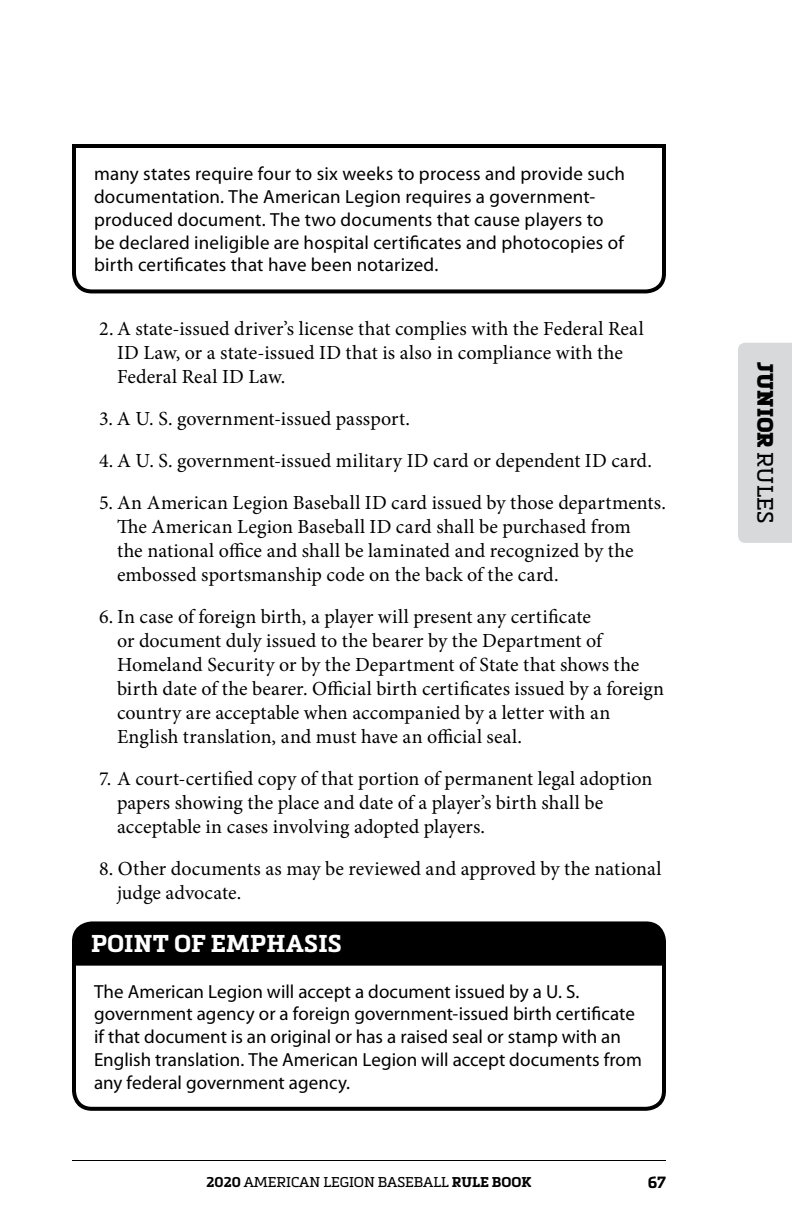
<style>
.page{position:relative;width:792px;height:1224px;background:#fff}
.page>*{position:absolute;margin:0;border:0;box-sizing:border-box;transform-origin:0 0}
.t1{font:700 24px "Metronic Slab Pro";letter-spacing:.01em;color:#fff}
.t2{font:900 22px "Metronic Slab Pro";letter-spacing:.015em;color:#000}
.Rule_-_1{font:20px/24px "Minion Pro";letter-spacing:.005em;color:#000}
.t3{font:19px/22.8px "Myriad Pro";letter-spacing:.005em;color:#000}
.t4{font:700 16px "Metronic Slab Pro";color:#000}
.t5{font:14px "Metronic Slab Pro";color:#000}
.s1{font-weight:700}
.s2{font-weight:400}
</style>
<div class="page">
<hr style="left:72px;top:1160px;width:594px;height:1px;background:#000">
<div style="left:738px;top:343px;width:54px;height:200px;background:#d7d9da"></div>
<svg style="left:72px;top:144px;width:594px;height:150px"></svg>
<svg style="left:72px;top:967px;width:594px;height:144px"></svg>
<svg style="left:72px;top:921px;width:594px;height:46px;background:#0b0b0b"></svg>
<p class="t3" style="left:94px;top:163px;width:532px">many states require four to six weeks to process and provide such documentation. The American Legion requires a government&shy;produced document. The two documents that cause players to be declared ineligible are hospital certificates and photocopies of birth certificates that have been notarized.</p>
<p class="Rule_-_1" style="left:117px;top:317px;width:528px;text-indent:-18px">2. A state-issued driver’s license that complies with the Federal Real<br>ID Law, or a state-issued ID that is also in compliance with the<br>Federal Real ID Law.</p>
<p class="Rule_-_1" style="left:99px;top:407px;width:310px">3. A U. S. government-issued passport.</p>
<p class="Rule_-_1" style="left:99px;top:449px;width:552px">4. A U. S. government-issued military ID card or dependent ID card.</p>
<p class="Rule_-_1" style="left:117px;top:491px;width:548px;text-indent:-18px">5. An American Legion Baseball ID card issued by those departments.<br>The American Legion Baseball ID card shall be purchased from<br>the national office and shall be laminated and recognized by the embossed sportsmanship code on the back of the card.</p>
<p class="Rule_-_1" style="left:117px;top:605px;width:549px;text-indent:-18px">6. In case of foreign birth, a player will present any certificate<br>or document duly issued to the bearer by the Department of Homeland Security or by the Department of State that shows the birth date of the bearer. Official birth certificates issued by a foreign country are acceptable when accompanied by a letter with an English translation, and must have an official seal.</p>
<p class="Rule_-_1" style="left:117px;top:767px;width:537px;text-indent:-18px">7. A court-certified copy of that portion of permanent legal adoption papers showing the place and date of a player’s birth shall be acceptable in cases involving adopted players.</p>
<p class="Rule_-_1" style="left:117px;top:857px;width:546px;text-indent:-18px">8. Other documents as may be reviewed and approved by the national judge advocate.</p>
<p class="t1" style="left:91px;top:929px;width:252px">POINT OF EMPHASIS</p>
<p class="t3" style="left:94px;top:980px;width:549px">The American Legion will accept a document issued by a U. S. government agency or a foreign government-issued birth certificate if that document is an original or has a raised seal or stamp with an English translation. The American Legion will accept documents from any federal government agency.</p>
<p class="t5" style="left:207px;top:1171px;width:326px"><span class="s1">2020</span> AMERICAN LEGION BASEBALL <span class="s1">RULE BOOK</span></p>
<p class="t4" style="left:648px;top:1172px;width:20px">67</p>
<p class="t2" style="left:778px;top:362px;width:163px;rotate:90deg">JUNIOR <span class="s2">RULES</span></p>
</div>
